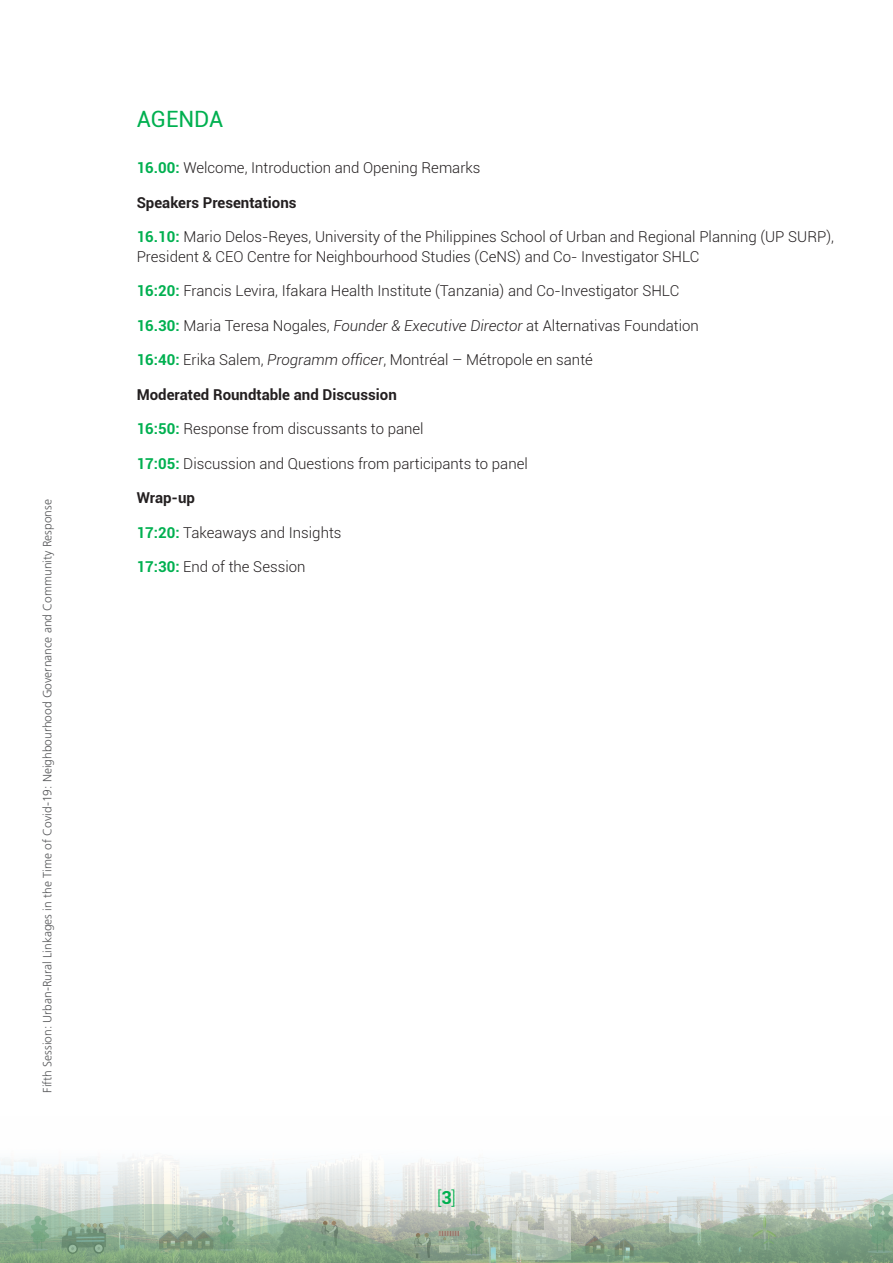
<style>
.page{position:relative;width:893px;height:1263px;background:#fff}
.page>*{position:absolute;margin:0;border:0;box-sizing:border-box;transform-origin:0 0}
.Normal__Web{font:22.5px "Roboto";color:#00b050}
.t1{font:300 18px "Roboto";color:#00b050}
.Normal__Web-2{font:300 15px/19.5px "Roboto";color:#231f20}
.Normal__Web-3{font:700 15px "Roboto";color:#231f20}
.t2{font:300 12px "Frutiger LT Std";color:#57585a}
.s1{font-weight:700;color:#00b050}
.s2{font-style:italic}
.s3{font-weight:700}
</style>
<div class="page">
<svg style="left:0;top:1157px;width:893px;height:47px"></svg>
<svg style="left:0;top:1204px;width:893px;height:59px;background:#9fb5a0"></svg>
<p class="t2" style="left:41px;top:1093px;width:595px;rotate:-90deg">Fifth Session: Urban-Rural Linkages in the Time of Covid-19: Neighbourhood Governance and Community Response</p>
<p class="Normal__Web" style="left:137px;top:103px;width:88px">AGENDA</p>
<p class="Normal__Web-2" style="left:137px;top:158px;width:345px"><span class="s1">16.00:</span> Welcome, Introduction and Opening Remarks</p>
<p class="Normal__Web-3" style="left:137px;top:192px;width:161px">Speakers Presentations</p>
<p class="Normal__Web-2" style="left:137px;top:227px;width:699px"><span class="s1">16.10:</span> Mario Delos-Reyes, University of the Philippines School of Urban and Regional Planning (UP SURP),<br>President &amp; CEO Centre for Neighbourhood Studies (CeNS) and Co- Investigator SHLC</p>
<p class="Normal__Web-2" style="left:137px;top:281px;width:544px"><span class="s1">16:20:</span> Francis Levira, Ifakara Health Institute (Tanzania) and Co-Investigator SHLC</p>
<p class="Normal__Web-2" style="left:137px;top:315px;width:564px"><span class="s1">16.30:</span> Maria Teresa Nogales, <span class="s2">Founder &amp; Executive Director</span> at Alternativas Foundation</p>
<p class="Normal__Web-2" style="left:137px;top:350px;width:458px"><span class="s1">16:40:</span> Erika Salem, <span class="s2">Programm officer</span>, Montréal – Métropole en santé</p>
<p class="Normal__Web-3" style="left:137px;top:384px;width:262px">Moderated Roundtable and Discussion</p>
<p class="Normal__Web-2" style="left:137px;top:419px;width:288px"><span class="s1">16:50:</span> Response from discussants to panel</p>
<p class="Normal__Web-2" style="left:137px;top:453px;width:393px"><span class="s1">17:05:</span> Discussion and Questions from participants to panel</p>
<p class="Normal__Web-3" style="left:137px;top:487px;width:60px">Wrap-up</p>
<p class="Normal__Web-2" style="left:137px;top:522px;width:206px"><span class="s1">17:20:</span> Takeaways and Insights</p>
<p class="Normal__Web-2" style="left:137px;top:557px;width:170px"><span class="s1">17:30:</span> End of the Session</p>
<p class="t1" style="left:437px;top:1185px;width:20px">[<span class="s3">3</span>]</p>
</div>
